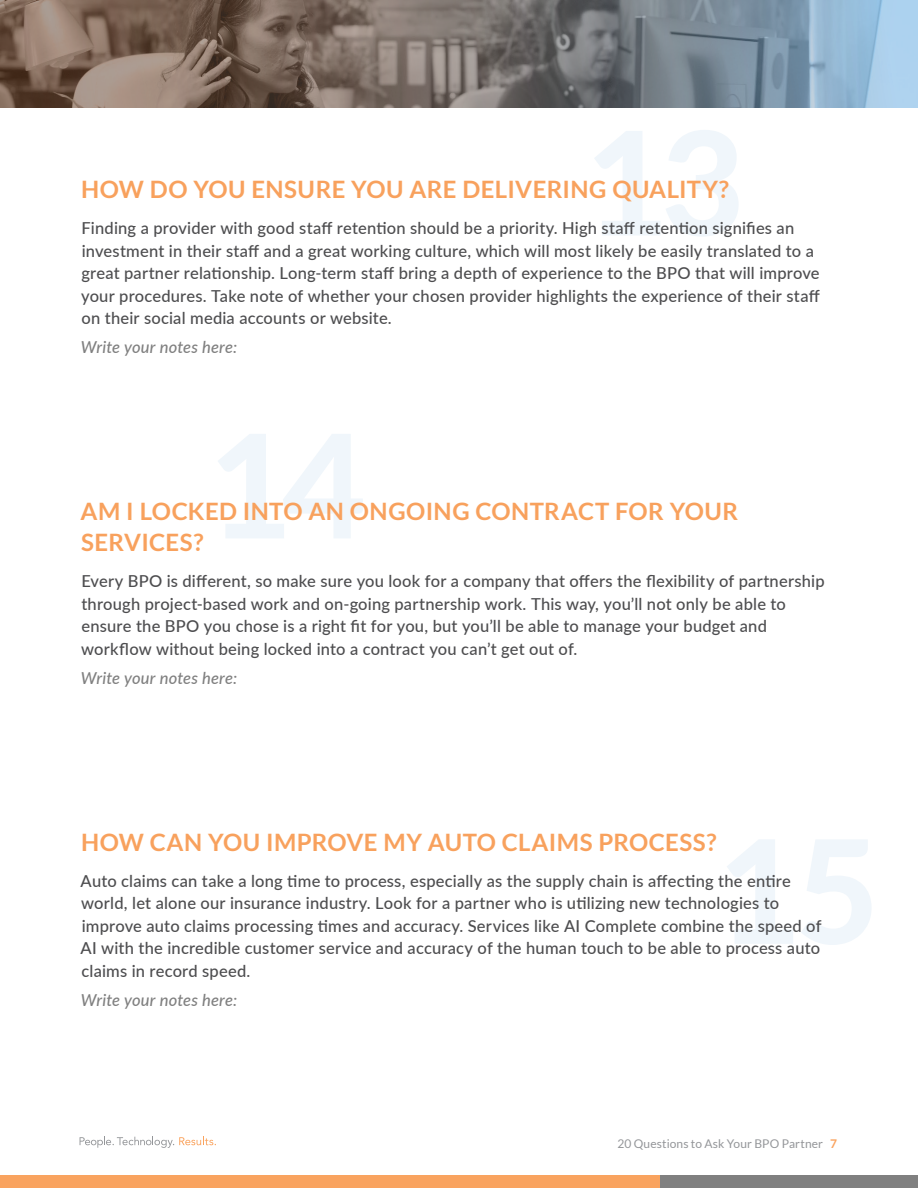
<style>
.page{position:relative;width:918px;height:1188px;background:#fff}
.page>*{position:absolute;margin:0;border:0;box-sizing:border-box;transform-origin:0 0}
.t1{font:700 24px/31.5px "Lato";letter-spacing:.015em;color:#f8a15d}
.t2{font:500 16.5px/22.5px "Lato";letter-spacing:.01em;color:#4d4d4f}
.t3{font:italic 500 16.5px "Lato";letter-spacing:.01em;color:#808080}
.t4{font:12px "Lato";letter-spacing:.01em;color:#949699}
.s1{font-weight:700;color:#faa35e}
</style>
<div class="page">
<svg style="left:594px;top:130px;width:144px;height:106px"></svg>
<svg style="left:218px;top:434px;width:145px;height:104px"></svg>
<svg style="left:727px;top:839px;width:144px;height:106px"></svg>
<img style="left:0;top:0;width:918px;height:108px">
<svg style="left:80px;top:1137px;width:136px;height:11px"></svg>
<div style="left:0;top:1176px;width:664px;height:12px;background:#f9a35f"></div>
<div style="left:660px;top:1176px;width:258px;height:12px;background:#808080"></div>
<h1 class="t1" style="left:81px;top:173px;width:649px">HOW DO YOU ENSURE YOU ARE DELIVERING QUALITY?</h1>
<p class="t2" style="left:81px;top:216px;width:740px">Finding a provider with good staff retention should be a priority. High staff retention signifies an investment in their staff and a great working culture, which will most likely be easily translated to a great partner relationship. Long-term staff bring a depth of experience to the BPO that will improve your procedures. Take note of whether your chosen provider highlights the experience of their staff on their social media accounts or website.</p>
<p class="t3" style="left:81px;top:335px;width:158px">Write your notes here:</p>
<h1 class="t1" style="left:81px;top:495px;width:659px">AM I LOCKED INTO AN ONGOING CONTRACT FOR YOUR<br>SERVICES?</h1>
<p class="t2" style="left:81px;top:569px;width:745px">Every BPO is different, so make sure you look for a company that offers the flexibility of partnership through project-based work and on-going partnership work. This way, you’ll not only be able to ensure the BPO you chose is a right fit for you, but you’ll be able to manage your budget and workflow without being locked into a contract you can’t get out of.</p>
<p class="t3" style="left:81px;top:666px;width:158px">Write your notes here:</p>
<h1 class="t1" style="left:81px;top:826px;width:637px">HOW CAN YOU IMPROVE MY AUTO CLAIMS PROCESS?</h1>
<p class="t2" style="left:81px;top:869px;width:742px">Auto claims can take a long time to process, especially as the supply chain is affecting the entire world, let alone our insurance industry. Look for a partner who is utilizing new technologies to improve auto claims processing times and accuracy. Services like AI Complete combine the speed of AI with the incredible customer service and accuracy of the human touch to be able to process auto claims in record speed.</p>
<p class="t3" style="left:81px;top:988px;width:158px">Write your notes here:</p>
<p class="t4" style="left:617px;top:1137px;width:221px">20 Questions to Ask Your BPO Partner <span class="s1">7</span></p>
</div>
